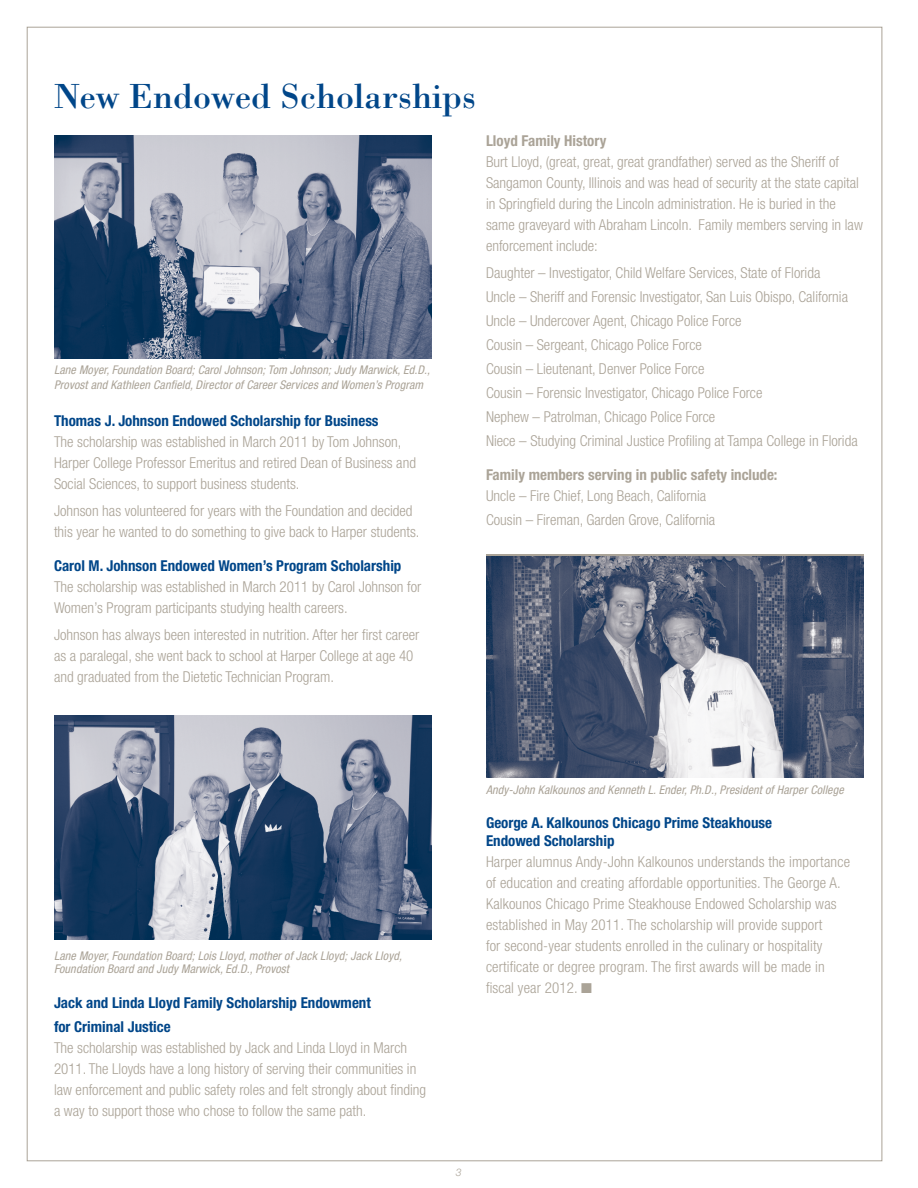
<style>
.page{position:relative;width:918px;height:1188px;background:#fff}
.page>*{position:absolute;margin:0;border:0;box-sizing:border-box;transform-origin:0 0}
.t1{font:36px "Bodoni";color:#004689}
.t2{font:300 condensed 15px/21px "Helvetica Neue LT Std";color:#aaa397}
.t3{font:700 condensed 15px/24px "Helvetica Neue LT Std";color:#004689}
.t4{font:700 condensed 15px "Helvetica Neue LT Std";color:#aaa397}
.t5{font:italic condensed 12px/15px "Helvetica Neue LT Std";letter-spacing:.01em;color:#aaa397}
.t6{font:italic 300 10.5px "Helvetica Neue LT Std";color:#aaa397}
</style>
<div class="page">
<img style="left:54px;top:135px;width:378px;height:224px">
<img style="left:54px;top:716px;width:378px;height:223px">
<img style="left:486px;top:556px;width:378px;height:222px">
<h1 class="t1" style="left:54px;top:74px;width:424px">New Endowed Scholarships</h1>
<p class="t5" style="left:54px;top:362px;width:378px">Lane Moyer, Foundation Board; Carol Johnson; Tom Johnson; Judy Marwick, Ed.D.,<br>Provost and Kathleen Canfield, Director of Career Services and Women’s Program</p>
<p class="t3" style="left:54px;top:408px;width:326px">Thomas J. Johnson Endowed Scholarship for Business</p>
<p class="t2" style="left:54px;top:431px;width:364px">The scholarship was established in March 2011 by Tom Johnson,<br>Harper College Professor Emeritus and retired Dean of Business and<br>Social Sciences, to support business students.</p>
<p class="t2" style="left:54px;top:500px;width:367px">Johnson has volunteered for years with the Foundation and decided this year he wanted to do something to give back to Harper students.</p>
<p class="t3" style="left:54px;top:554px;width:349px">Carol M. Johnson Endowed Women’s Program Scholarship</p>
<p class="t2" style="left:54px;top:576px;width:369px">The scholarship was established in March 2011 by Carol Johnson for<br>Women’s Program participants studying health careers.</p>
<p class="t2" style="left:54px;top:624px;width:367px">Johnson has always been interested in nutrition. After her first career as a paralegal, she went back to school at Harper College at age 40 and graduated from the Dietetic Technician Program.</p>
<p class="t4" style="left:486px;top:131px;width:122px">Lloyd Family History</p>
<p class="t2" style="left:486px;top:151px;width:378px">Burt Lloyd, (great, great, great grandfather) served as the Sheriff of Sangamon County, Illinois and was head of security at the state capital in Springfield during the Lincoln administration. He is buried in the same graveyard with Abraham Lincoln. Family members serving in law enforcement include:</p>
<p class="t2" style="left:486px;top:260px;width:373px;line-height:24px">Daughter – Investigator, Child Welfare Services, State of Florida<br>Uncle – Sheriff and Forensic Investigator, San Luis Obispo, California Uncle – Undercover Agent, Chicago Police Force<br>Cousin – Sergeant, Chicago Police Force<br>Cousin – Lieutenant, Denver Police Force<br>Cousin – Forensic Investigator, Chicago Police Force<br>Nephew – Patrolman, Chicago Police Force<br>Niece – Studying Criminal Justice Profiling at Tampa College in Florida</p>
<p class="t4" style="left:486px;top:466px;width:293px">Family members serving in public safety include:</p>
<p class="t2" style="left:486px;top:484px;width:231px;line-height:24px">Uncle – Fire Chief, Long Beach, California<br>Cousin – Fireman, Garden Grove, California</p>
<p class="t5" style="left:54px;top:949px;width:350px;line-height:13.5px">Lane Moyer, Foundation Board; Lois Lloyd, mother of Jack Lloyd; Jack Lloyd,<br>Foundation Board and Judy Marwick, Ed.D., Provost</p>
<p class="t3" style="left:54px;top:990px;width:318px">Jack and Linda Lloyd Family Scholarship Endowment for Criminal Justice</p>
<p class="t2" style="left:54px;top:1037px;width:374px">The scholarship was established by Jack and Linda Lloyd in March 2011. The Lloyds have a long history of serving their communities in law enforcement and public safety roles and felt strongly about finding a way to support those who chose to follow the same path.</p>
<p class="t5" style="left:486px;top:782px;width:359px">Andy-John Kalkounos and Kenneth L. Ender, Ph.D., President of Harper College</p>
<p class="t3" style="left:486px;top:814px;width:288px;line-height:18px">George A. Kalkounos Chicago Prime Steakhouse<br>Endowed Scholarship</p>
<p class="t2" style="left:486px;top:851px;width:366px">Harper alumnus Andy-John Kalkounos understands the importance of education and creating affordable opportunities. The George A.<br>Kalkounos Chicago Prime Steakhouse Endowed Scholarship was established in May 2011. The scholarship will provide support<br>for second-year students enrolled in the culinary or hospitality certificate or degree program. The first awards will be made in fiscal year 2012. ■</p>
<p class="t6" style="left:456px;top:1166px;width:7px">3</p>
</div>
